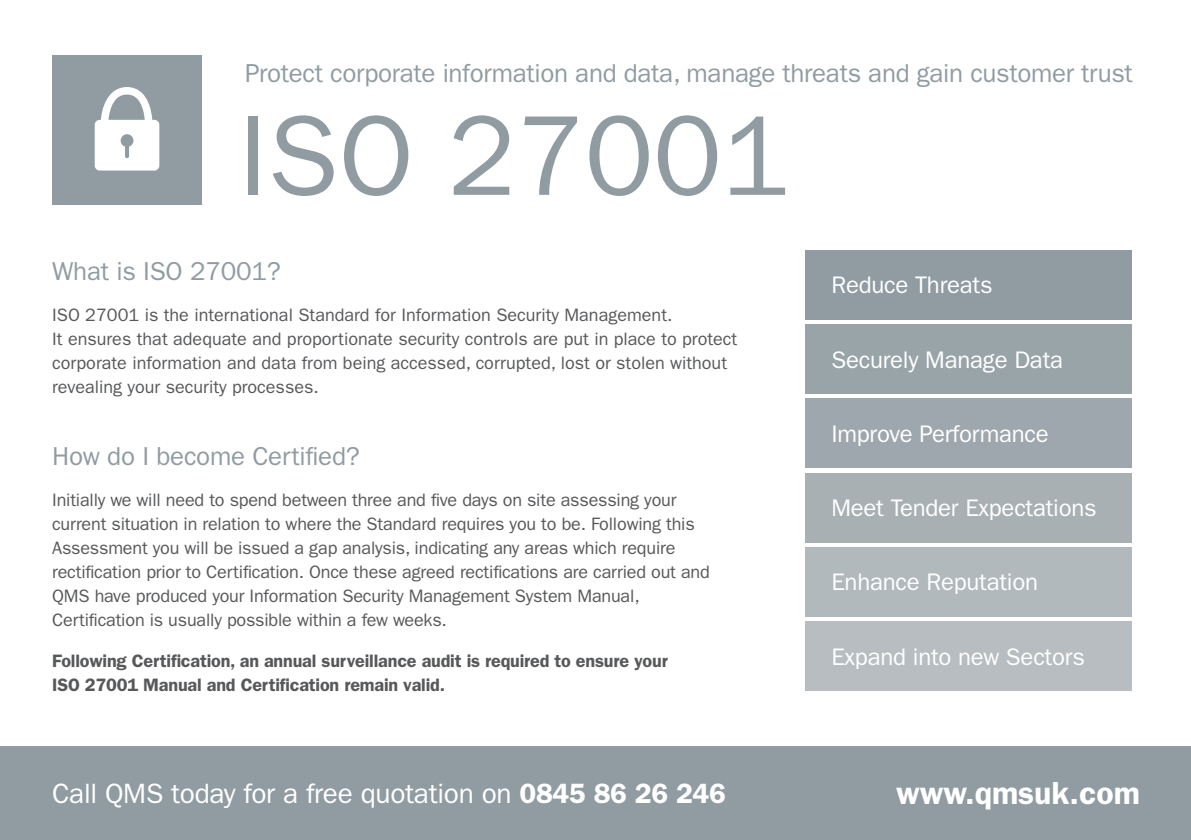
<style>
.page{position:relative;width:1191px;height:840px;background:#fff}
.page>*{position:absolute;margin:0;border:0;box-sizing:border-box;transform-origin:0 0}
.t1{font:114px "ITC Franklin Gothic Std";color:#909ca2}
.t2{font:600 32px "ITC Franklin Gothic Std";color:#fff}
.t3{font:28px "ITC Franklin Gothic Std";letter-spacing:-.01em;color:#fff}
.t4{font:26px "ITC Franklin Gothic Std";letter-spacing:-.015em;color:#909ca2}
.t5{font:24px "ITC Franklin Gothic Std";letter-spacing:-.01em;color:#fff}
.t6{font:18px/24px "ITC Franklin Gothic Std";letter-spacing:-.01em;color:#57585a}
.t7{font:600 18px/24px "ITC Franklin Gothic Std";letter-spacing:-.01em;color:#57585a}
.s1{font-weight:600}
</style>
<div class="page">
<div style="left:52px;top:55px;width:150px;height:150px;background:#909ca2"></div>
<div style="left:95px;top:120px;width:64px;height:50px;background:#fff;border-radius:5px"></div>
<div style="left:121px;top:134px;width:12px;height:13px;background:#909ca2;border-radius:50%"></div>
<hr style="left:125px;top:141px;width:4px;height:17px;background:#909ca2;border-radius:2px">
<svg style="left:101px;top:87px;width:51px;height:33px"></svg>
<div style="left:0;top:746px;width:1191px;height:93px;background:#909ca2"></div>
<div style="left:805px;top:250px;width:327px;height:69px;background:#909ca2"></div>
<div style="left:805px;top:398px;width:327px;height:69px;background:#9da7ad"></div>
<div style="left:805px;top:547px;width:327px;height:69px;background:#b1b9bd"></div>
<div style="left:805px;top:324px;width:327px;height:69px;background:#99a4a9"></div>
<div style="left:805px;top:472px;width:327px;height:69px;background:#a8b0b3"></div>
<div style="left:805px;top:621px;width:327px;height:69px;background:#b7bdc1"></div>
<p class="t4" style="left:245px;top:58px;width:889px">Protect corporate information and data, manage threats and gain customer trust</p>
<p class="t1" style="left:238px;top:90px;width:553px">ISO 27001</p>
<p class="t4" style="left:52px;top:256px;width:230px">What is ISO 27001?</p>
<p class="t6" style="left:52px;top:302px;width:686px">ISO 27001 is the international Standard for Information Security Management.<br>It ensures that adequate and proportionate security controls are put in place to protect corporate information and data from being accessed, corrupted, lost or stolen without revealing your security processes.</p>
<p class="t4" style="left:52px;top:441px;width:309px">How do I become Certified?</p>
<p class="t6" style="left:52px;top:487px;width:659px">Initially we will need to spend between three and five days on site assessing your current situation in relation to where the Standard requires you to be. Following this Assessment you will be issued a gap analysis, indicating any areas which require rectification prior to Certification. Once these agreed rectifications are carried out and QMS have produced your Information Security Management System Manual, Certification is usually possible within a few weeks.</p>
<p class="t7" style="left:52px;top:648px;width:617px">Following Certification, an annual surveillance audit is required to ensure your<br>ISO 27001 Manual and Certification remain valid.</p>
<p class="t5" style="left:831px;top:271px;width:163px">Reduce Threats</p>
<p class="t5" style="left:831px;top:345px;width:233px">Securely Manage Data</p>
<p class="t5" style="left:831px;top:419px;width:219px">Improve Performance</p>
<p class="t5" style="left:831px;top:494px;width:267px">Meet Tender Expectations</p>
<p class="t5" style="left:831px;top:568px;width:208px">Enhance Reputation</p>
<p class="t5" style="left:831px;top:642px;width:255px">Expand into new Sectors</p>
<p class="t3" style="left:52px;top:776px;width:675px">Call QMS today for a free quotation on <span class="s1">0845 86 26 246</span></p>
<p class="t2" style="left:896px;top:773px;width:245px">www.qmsuk.com</p>
</div>
